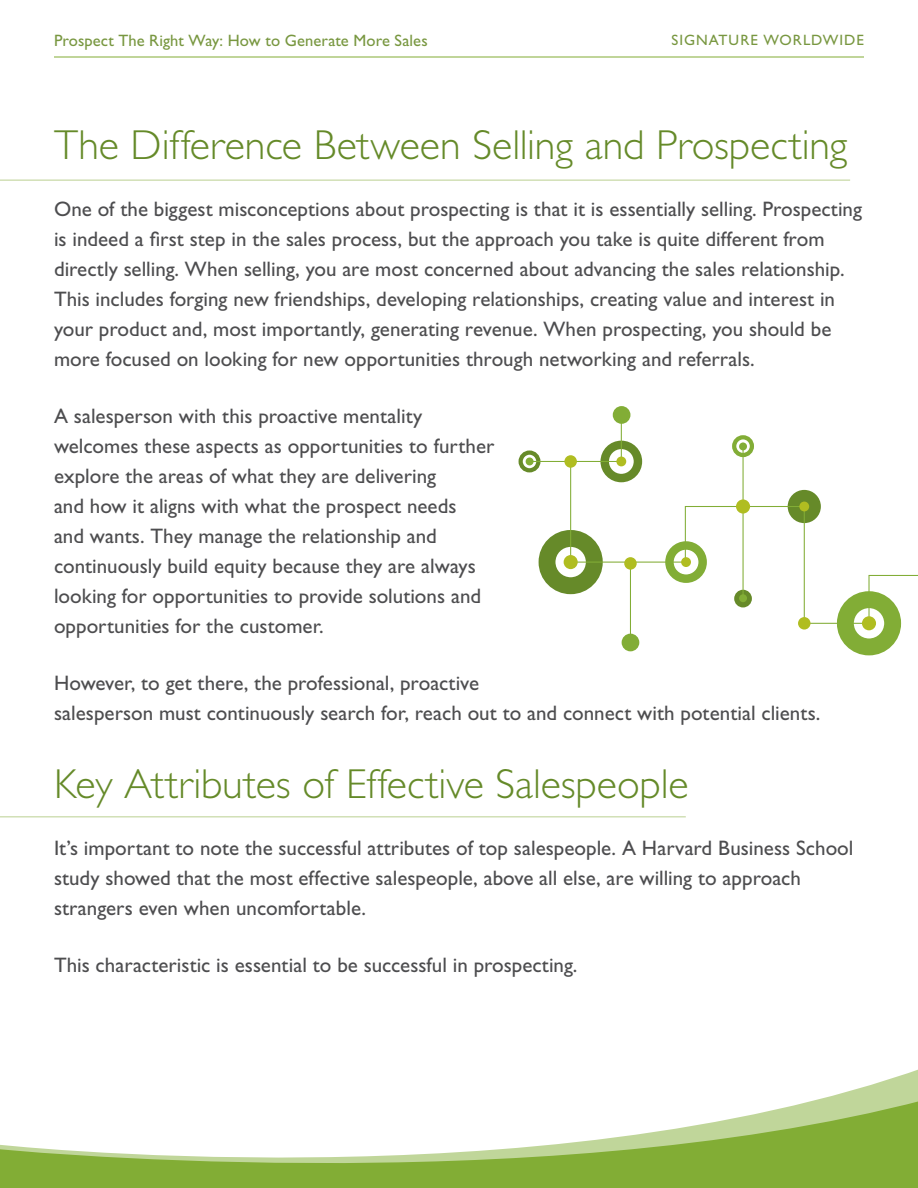
<style>
.page{position:relative;width:918px;height:1188px;background:#fff}
.page>*{position:absolute;margin:0;border:0;box-sizing:border-box;transform-origin:0 0}
.t1{font:300 42px "Gill Sans Std";letter-spacing:-.005em;color:#658a29}
.t2{font:21px/30px "Gill Sans Std";color:#4d4d4f}
.t3{font:16.5px "Gill Sans Std";letter-spacing:.005em;color:#789740}
.t4{font:15px "Gill Sans Std";letter-spacing:.065em;color:#789740}
</style>
<div class="page">
<svg style="left:816px;top:1069px;width:102px;height:31px"></svg>
<svg style="left:0;top:1100px;width:918px;height:88px"></svg>
<hr style="left:54px;top:57px;width:810px;height:1px;background:#82ad35">
<div style="left:837px;top:591px;width:64px;height:64px;border:17px solid #82ad36;border-radius:50%"></div>
<div style="left:601px;top:441px;width:41px;height:41px;border:8px solid #668a29;border-radius:50%"></div>
<div style="left:519px;top:450px;width:21px;height:22px;border:4px solid #668a29;border-radius:50%"></div>
<div style="left:622px;top:634px;width:17px;height:17px;background:#82ad36;border-radius:50%"></div>
<div style="left:613px;top:406px;width:17px;height:18px;background:#82ad36;border-radius:50%"></div>
<div style="left:732px;top:435px;width:22px;height:22px;border:4px solid #82ad36;border-radius:50%"></div>
<svg style="left:528px;top:460px;width:390px;height:164px"></svg>
<div style="left:526px;top:458px;width:8px;height:7px;background:#82ad36;border-radius:50%"></div>
<hr style="left:743px;top:446px;width:1px;height:152px;background:#82ad36">
<div style="left:739px;top:442px;width:8px;height:8px;background:#82ad36;border-radius:50%"></div>
<div style="left:739px;top:594px;width:8px;height:8px;background:#82ad36;border-radius:50%"></div>
<hr style="left:630px;top:562px;width:1px;height:81px;background:#82ad36">
<svg style="left:573px;top:414px;width:49px;height:49px"></svg>
<div style="left:617px;top:411px;width:8px;height:8px;background:#82ad36;border-radius:50%"></div>
<div style="left:862px;top:616px;width:14px;height:14px;background:#b0bd21;border-radius:50%"></div>
<div style="left:564px;top:555px;width:14px;height:14px;background:#b0bd21;border-radius:50%"></div>
<div style="left:681px;top:557px;width:10px;height:10px;background:#b0bd21;border-radius:50%"></div>
<div style="left:799px;top:502px;width:10px;height:9px;background:#b0bd21;border-radius:50%"></div>
<div style="left:616px;top:457px;width:10px;height:9px;background:#b0bd21;border-radius:50%"></div>
<div style="left:736px;top:499px;width:14px;height:15px;background:#b0bd21;border-radius:50%"></div>
<div style="left:624px;top:557px;width:13px;height:13px;background:#b0bd21;border-radius:50%"></div>
<div style="left:798px;top:617px;width:13px;height:13px;background:#b0bd21;border-radius:50%"></div>
<div style="left:564px;top:455px;width:13px;height:13px;background:#b0bd21;border-radius:50%"></div>
<hr style="left:0;top:180px;width:850px;height:1px;background:#bad091">
<hr style="left:0;top:816px;width:686px;height:1px;background:#bad091">
<p class="t3" style="left:54px;top:31px;width:375px">Prospect The Right Way: How to Generate More Sales</p>
<p class="t4" style="left:671px;top:31px;width:194px">SIGNATURE WORLDWIDE</p>
<h1 class="t1" style="left:54px;top:122px;width:795px">The Difference Between Selling and Prospecting</h1>
<p class="t2" style="left:54px;top:194px;width:810px">One of the biggest misconceptions about prospecting is that it is essentially selling. Prospecting is indeed a first step in the sales process, but the approach you take is quite different from directly selling. When selling, you are most concerned about advancing the sales relationship.<br>This includes forging new friendships, developing relationships, creating value and interest in your product and, most importantly, generating revenue. When prospecting, you should be more focused on looking for new opportunities through networking and referrals.</p>
<p class="t2" style="left:54px;top:401px;width:442px">A salesperson with this proactive mentality welcomes these aspects as opportunities to further explore the areas of what they are delivering<br>and how it aligns with what the prospect needs<br>and wants. They manage the relationship and continuously build equity because they are always looking for opportunities to provide solutions and opportunities for the customer.</p>
<p class="t2" style="left:54px;top:668px;width:768px">However, to get there, the professional, proactive<br>salesperson must continuously search for, reach out to and connect with potential clients.</p>
<h1 class="t1" style="left:54px;top:760px;width:636px">Key Attributes of Effective Salespeople</h1>
<p class="t2" style="left:54px;top:833px;width:801px">It’s important to note the successful attributes of top salespeople. A Harvard Business School study showed that the most effective salespeople, above all else, are willing to approach strangers even when uncomfortable.</p>
<p class="t2" style="left:54px;top:950px;width:525px">This characteristic is essential to be successful in prospecting.</p>
</div>
